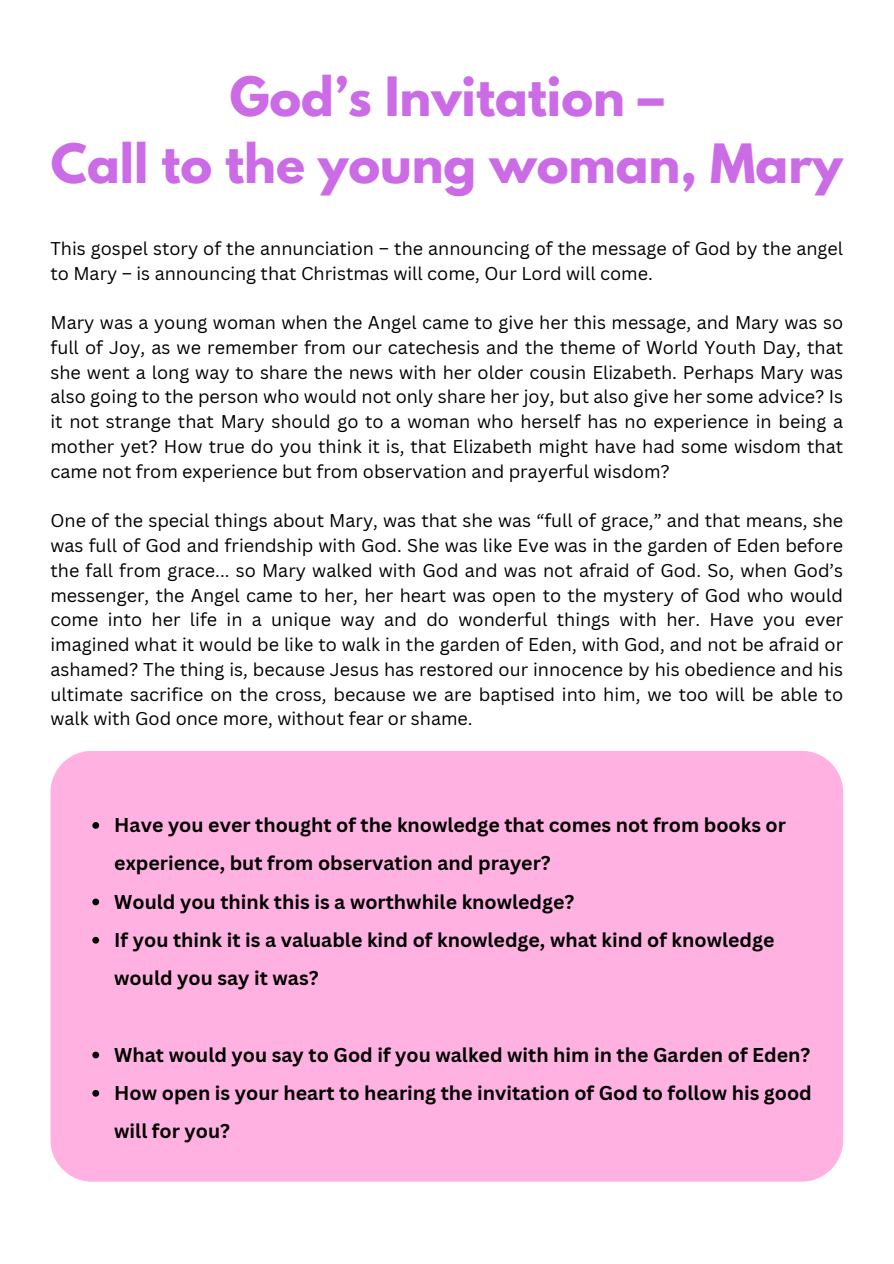
<style>
.page{position:relative;width:894px;height:1264px;background:#fff}
.page>*{position:absolute;margin:0;border:0;box-sizing:border-box;transform-origin:0 0}
.t1{font:700 48px/66.3px "League Spartan";color:#cb6ce6;text-align:center}
.t2{font:700 19.5px/38.2px "Canva Sans";color:#000}
.t3{font:18px/24.8px "Canva Sans";color:#000;text-align:justify}
</style>
<div class="page">
<div style="left:50px;top:751px;width:792px;height:430px;background:#ffb2e1"></div>
<svg style="left:92px;top:822px;width:7px;height:6px"></svg>
<svg style="left:92px;top:898px;width:7px;height:7px"></svg>
<svg style="left:92px;top:936px;width:7px;height:7px"></svg>
<svg style="left:92px;top:1051px;width:7px;height:7px"></svg>
<svg style="left:92px;top:1089px;width:7px;height:7px"></svg>
<p class="t1" style="left:51px;top:70px;width:793px">God’s Invitation –<br>Call to the young woman, Mary</p>
<h1 class="t3" style="left:50px;top:235px;width:794px">This gospel story of the annunciation – the announcing of the message of God by the angel to Mary – is announcing that Christmas will come, Our Lord will come.</h1>
<p class="t3" style="left:50px;top:310px;width:794px">Mary was a young woman when the Angel came to give her this message, and Mary was so full of Joy, as we remember from our catechesis and the theme of World Youth Day, that she went a long way to share the news with her older cousin Elizabeth. Perhaps Mary was also going to the person who would not only share her joy, but also give her some advice? Is it not strange that Mary should go to a woman who herself has no experience in being a mother yet? How true do you think it is, that Elizabeth might have had some wisdom that came not from experience but from observation and prayerful wisdom?</p>
<p class="t3" style="left:50px;top:508px;width:794px">One of the special things about Mary, was that she was “full of grace,” and that means, she was full of God and friendship with God. She was like Eve was in the garden of Eden before the fall from grace... so Mary walked with God and was not afraid of God. So, when God’s messenger, the Angel came to her, her heart was open to the mystery of God who would come into her life in a unique way and do wonderful things with her. Have you ever imagined what it would be like to walk in the garden of Eden, with God, and not be afraid or ashamed? The thing is, because Jesus has restored our innocence by his obedience and his ultimate sacrifice on the cross, because we are baptised into him, we too will be able to walk with God once more, without fear or shame.</p>
<p class="t2" style="left:114px;top:805px;width:673px">Have you ever thought of the knowledge that comes not from books or experience, but from observation and prayer?</p>
<p class="t2" style="left:114px;top:882px;width:461px">Would you think this is a worthwhile knowledge?</p>
<p class="t2" style="left:114px;top:920px;width:661px">If you think it is a valuable kind of knowledge, what kind of knowledge would you say it was?</p>
<p class="t2" style="left:114px;top:1035px;width:697px">What would you say to God if you walked with him in the Garden of Eden?</p>
<p class="t2" style="left:114px;top:1073px;width:699px">How open is your heart to hearing the invitation of God to follow his good will for you?</p>
</div>
